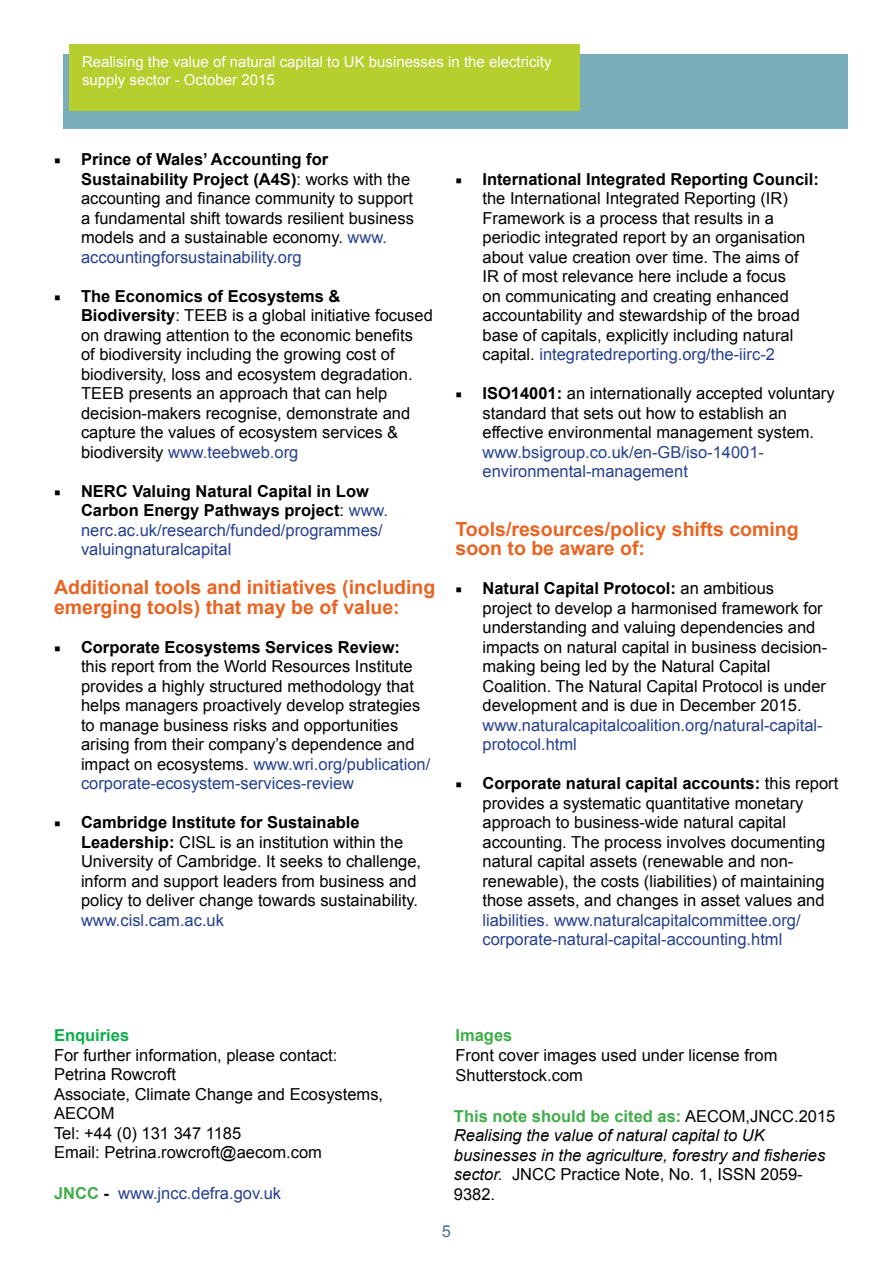
<style>
.page{position:relative;width:893px;height:1263px;background:#fff}
.page>*{position:absolute;margin:0;border:0;box-sizing:border-box;transform-origin:0 0}
.t1{font:700 19.5px/19.5px "Arial";color:#e96422}
.t2{font:16.5px/19.5px "Arial";color:#000}
.t3{font:16.5px/19.5px "Arial";color:#25408f}
.t4{font:italic 16.5px/19.5px "Arial";color:#000}
.t5{font:700 16.5px "Arial";color:#0cad4a}
.t6{font:700 16.5px "Arial";color:#41ad49}
.t7{font:16.5px "Arial";color:#4c7189}
.t8{font:15px/18px "Arial";color:#fff}
.s1{font-family:"Minion Pro"}
.s2{font-weight:700}
.s3{color:#25408f}
.s4{font-family:"Minion Pro";color:#000}
.s5{font-weight:700;color:#000}
.s6{color:#000}
.s7{font-weight:700;color:#41ad49}
.s8{font-weight:700;font-style:normal;color:#41ad49}
.s9{font-style:normal}
</style>
<div class="page">
<div style="left:63px;top:54px;width:785px;height:75px;background:#78aeba"></div>
<div style="left:70px;top:44px;width:510px;height:66px;background:#b6cf2f"></div>
<p class="t8" style="left:82px;top:53px;width:471px">Realising the value of natural capital to UK businesses in the electricity supply sector - October 2015</p>
<p class="t2" style="left:81px;top:150px;width:334px;text-indent:-27px"><span class="s1">■</span> <span class="s2">Prince of Wales’ Accounting for Sustainability Project (A4S)</span>: works with the accounting and finance community to support a fundamental shift towards resilient business models and a sustainable economy. <span class="s3">www. accountingforsustainability.org</span></p>
<p class="t2" style="left:81px;top:286px;width:353px;text-indent:-27px"><span class="s1">■</span> <span class="s2">The Economics of Ecosystems &amp; Biodiversity</span>: TEEB is a global initiative focused on drawing attention to the economic benefits<br>of biodiversity including the growing cost of biodiversity, loss and ecosystem degradation.<br>TEEB presents an approach that can help decision-makers recognise, demonstrate and capture the values of ecosystem services &amp; biodiversity <span class="s3">www.teebweb.org</span></p>
<p class="t3" style="left:81px;top:481px;width:309px;text-indent:-27px"><span class="s4">■</span> <span class="s5">NERC Valuing Natural Capital in Low Carbon Energy Pathways project</span><span class="s6">:</span> www. nerc.ac.uk/research/funded/programmes/ valuingnaturalcapital</p>
<p class="t1" style="left:54px;top:578px;width:383px">Additional tools and initiatives (including emerging tools) that may be of value:</p>
<p class="t2" style="left:81px;top:637px;width:351px;text-indent:-27px"><span class="s1">■</span> <span class="s2">Corporate Ecosystems Services Review:<br></span>this report from the World Resources Institute provides a highly structured methodology that helps managers proactively develop strategies to manage business risks and opportunities arising from their company’s dependence and impact on ecosystems. <span class="s3">www.wri.org/publication/ corporate-ecosystem-services-review</span></p>
<p class="t2" style="left:81px;top:813px;width:342px;text-indent:-27px"><span class="s1">■</span> <span class="s2">Cambridge Institute for Sustainable Leadership:</span> CISL is an institution within the University of Cambridge. It seeks to challenge, inform and support leaders from business and policy to deliver change towards sustainability.</p>
<p class="t3" style="left:81px;top:910px;width:145px">www.cisl.cam.ac.uk</p>
<p class="t2" style="left:482px;top:169px;width:338px;text-indent:-27px"><span class="s1">■</span> <span class="s2">International Integrated Reporting Council: </span>the International Integrated Reporting (IR)<br>Framework is a process that results in a periodic integrated report by an organisation about value creation over time. The aims of IR of most relevance here include a focus<br>on communicating and creating enhanced accountability and stewardship of the broad base of capitals, explicitly including natural capital. <span class="s3">integratedreporting.org/the-iirc-2</span></p>
<p class="t2" style="left:482px;top:384px;width:354px;text-indent:-27px"><span class="s1">■</span> <span class="s2">ISO14001:</span> an internationally accepted voluntary standard that sets out how to establish an effective environmental management system.</p>
<p class="t3" style="left:482px;top:442px;width:283px">www.bsigroup.co.uk/en-GB/iso-14001- environmental-management</p>
<p class="t1" style="left:455px;top:520px;width:345px">Tools/resources/policy shifts coming soon to be aware of:</p>
<p class="t2" style="left:482px;top:579px;width:346px;text-indent:-27px"><span class="s1">■</span> <span class="s2">Natural Capital Protocol:</span> an ambitious project to develop a harmonised framework for understanding and valuing dependencies and impacts on natural capital in business decision&shy;making being led by the Natural Capital Coalition. The Natural Capital Protocol is under development and is due in December 2015.</p>
<p class="t3" style="left:482px;top:715px;width:342px">www.naturalcapitalcoalition.org/natural-capital&shy;protocol.html</p>
<p class="t2" style="left:482px;top:774px;width:357px;text-indent:-27px"><span class="s1">■</span> <span class="s2">Corporate natural capital accounts:</span> this report provides a systematic quantitative monetary approach to business-wide natural capital accounting. The process involves documenting natural capital assets (renewable and non&shy;renewable), the costs (liabilities) of maintaining those assets, and changes in asset values and</p>
<p class="t3" style="left:482px;top:910px;width:320px">liabilities. www.naturalcapitalcommittee.org/ corporate-natural-capital-accounting.html</p>
<p class="t5" style="left:54px;top:1024px;width:77px">Enquiries</p>
<p class="t2" style="left:54px;top:1045px;width:331px">For further information, please contact:<br>Petrina Rowcroft<br>Associate, Climate Change and Ecosystems,<br>AECOM<br>Tel: +44 (0) 131 347 1185<br>Email: Petrina.rowcroft@aecom.com</p>
<p class="t3" style="left:54px;top:1183px;width:229px"><span class="s7">JNCC</span> <span class="s5">-</span> www.jncc.defra.gov.uk</p>
<p class="t6" style="left:455px;top:1024px;width:58px">Images</p>
<p class="t2" style="left:455px;top:1046px;width:323px">Front cover images used under license from<br>Shutterstock.com</p>
<p class="t4" style="left:454px;top:1107px;width:383px"><span class="s8">This note should be cited as:</span> <span class="s9">AECOM,JNCC.2015<br></span>Realising the value of natural capital to UK businesses in the agriculture, forestry and fisheries sector. <span class="s9">JNCC Practice Note, No. 1, ISSN 2059- 9382.</span></p>
<p class="t7" style="left:442px;top:1220px;width:11px">5</p>
</div>
